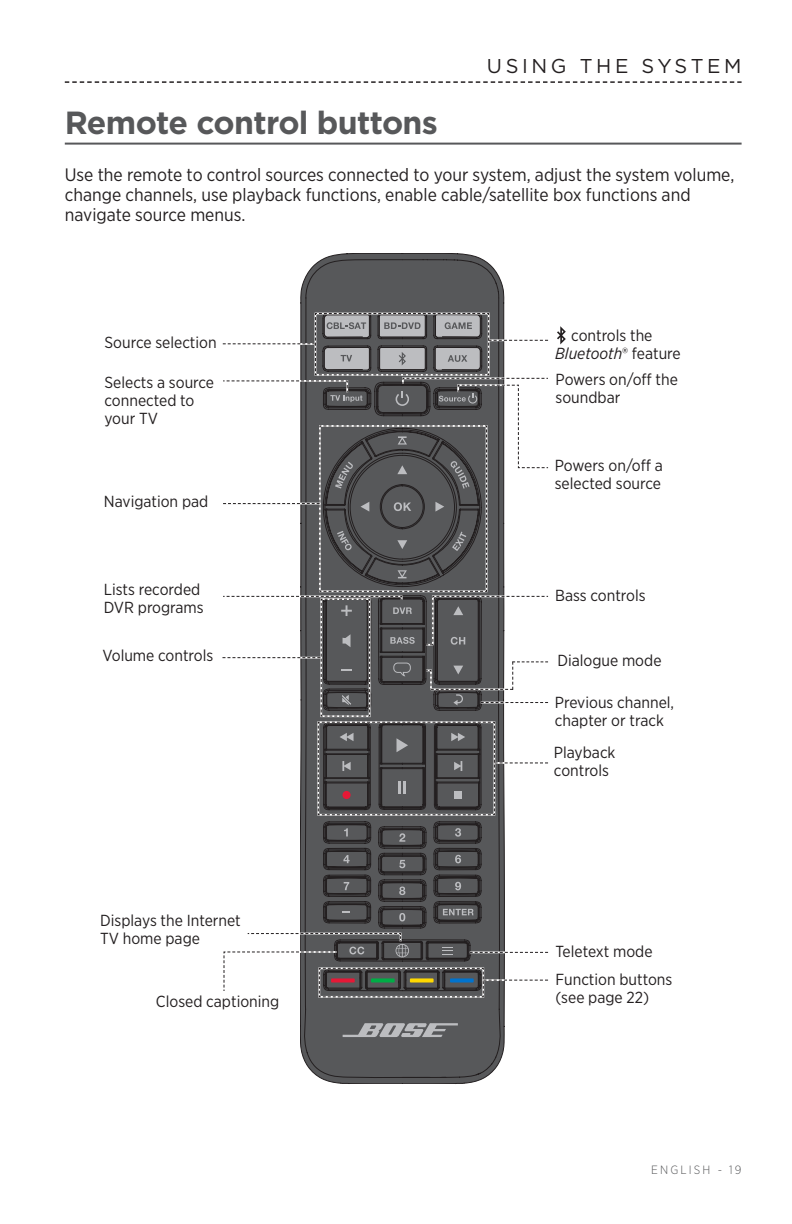
<style>
.page{position:relative;width:792px;height:1224px;background:#fff}
.page>*{position:absolute;margin:0;border:0;box-sizing:border-box;transform-origin:0 0}
.Text_Head_1{font:700 32px "Gotham";letter-spacing:-.02em;color:#57585a}
.Section_Head_toc_rig{font:20px "Gotham";letter-spacing:.18em;color:#231f20}
.Text_Under_Head_1{font:18px/20px "Gotham Narrow";color:#231f20}
.Callout{font:16px/18px "Gotham Narrow";color:#231f20}
.t1{font:300 12px "Gotham Narrow";letter-spacing:.18em;color:#57585a}
.s1{font-style:italic}
</style>
<div class="page">
<svg style="left:65px;top:81px;width:677px;height:2px"></svg>
<hr style="left:65px;top:143px;width:677px;height:2px;background:#57585a">
<svg style="left:301px;top:259px;width:203px;height:819px;background:#535355"></svg>
<svg style="left:343px;top:911px;width:7px;height:2px"></svg>
<svg style="left:443px;top:909px;width:31px;height:6px"></svg>
<svg style="left:344px;top:828px;width:4px;height:8px"></svg>
<svg style="left:399px;top:833px;width:6px;height:9px"></svg>
<svg style="left:455px;top:828px;width:6px;height:9px"></svg>
<svg style="left:343px;top:855px;width:7px;height:8px"></svg>
<svg style="left:399px;top:860px;width:6px;height:8px"></svg>
<svg style="left:399px;top:913px;width:6px;height:8px"></svg>
<svg style="left:455px;top:855px;width:6px;height:8px"></svg>
<svg style="left:399px;top:887px;width:6px;height:8px"></svg>
<svg style="left:344px;top:882px;width:5px;height:8px"></svg>
<svg style="left:455px;top:882px;width:6px;height:8px"></svg>
<svg style="left:343px;top:1023px;width:115px;height:14px;background:#909194"></svg>
<svg style="left:223px;top:932px;width:325px;height:66px"></svg>
<svg style="left:222px;top:313px;width:344px;height:503px"></svg>
<p class="Section_Head_toc_rig" style="left:487px;top:54px;width:256px">USING THE SYSTEM</p>
<p class="Text_Head_1" style="left:65px;top:101px;width:375px">Remote control buttons</p>
<p class="Text_Under_Head_1" style="left:65px;top:164px;width:671px">Use the remote to control sources connected to your system, adjust the system volume, change channels, use playback functions, enable cable/satellite box functions and navigate source menus.</p>
<p class="Callout" style="left:105px;top:333px;width:114px">Source selection</p>
<p class="Callout" style="left:105px;top:373px;width:111px">Selects a source connected to your TV</p>
<p class="Callout" style="left:104px;top:492px;width:106px">Navigation pad</p>
<p class="Callout" style="left:104px;top:580px;width:101px">Lists recorded<br>DVR programs</p>
<p class="Callout" style="left:555px;top:327px;width:127px;text-indent:16px">controls the<br><span class="s1">Bluetooth</span>® feature</p>
<p class="Callout" style="left:556px;top:370px;width:124px">Powers on/off the soundbar</p>
<p class="Callout" style="left:555px;top:456px;width:110px">Powers on/off a selected source</p>
<p class="Callout" style="left:555px;top:586px;width:92px">Bass controls</p>
<p class="Callout" style="left:102px;top:646px;width:112px">Volume controls</p>
<p class="Callout" style="left:557px;top:651px;width:106px">Dialogue mode</p>
<p class="Callout" style="left:555px;top:693px;width:121px">Previous channel, chapter or track</p>
<p class="Callout" style="left:100px;top:911px;width:142px">Displays the Internet<br>TV home page</p>
<p class="Callout" style="left:156px;top:992px;width:125px">Closed captioning</p>
<p class="Callout" style="left:554px;top:743px;width:63px">Playback controls</p>
<p class="Callout" style="left:555px;top:942px;width:99px">Teletext mode</p>
<p class="Callout" style="left:555px;top:970px;width:118px">Function buttons (see page 22)</p>
<p class="t1" style="left:651px;top:1162px;width:92px">ENGLISH - 19</p>
</div>
